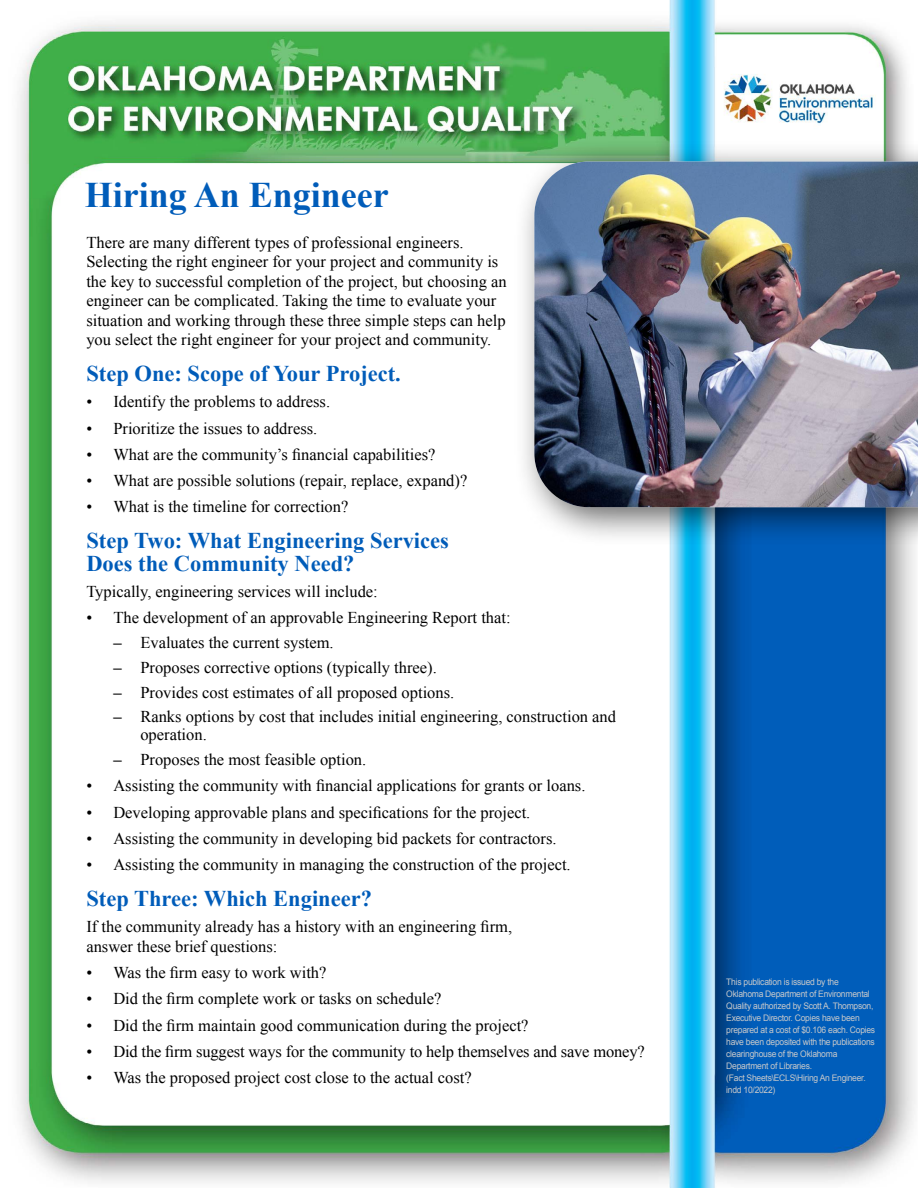
<style>
.page{position:relative;width:918px;height:1188px;background:#fff}
.page>*{position:absolute;margin:0;border:0;box-sizing:border-box;transform-origin:0 0}
._1_Blue_Headline{font:700 36px "Times New Roman";color:#005cb9}
._2_Blue_Subhead{font:700 22.5px/22.5px "Times New Roman";color:#005cb9}
._4_body_bulleted{font:16.5px "Times New Roman";color:#000}
._3_body_simple{font:16.5px/19.5px "Times New Roman";color:#000}
._5_body_bulleted_aga{font:16.5px/18px "Times New Roman";color:#000}
.t1{font:9px/12px "Arial";letter-spacing:-.03em;color:#c7c8ca;scale:.95 1}
.s1{font-weight:700}
</style>
<div class="page">
<img style="left:18px;top:0;width:898px;height:1188px">
<div style="left:514px;top:141px;width:404px;height:406px;background:#000;opacity:.6"></div>
<img style="left:534px;top:162px;width:384px;height:345px">
<p class="_1_Blue_Headline" style="left:85px;top:170px;width:306px">Hiring An Engineer</p>
<p class="_3_body_simple" style="left:86px;top:232px;width:422px">There are many different types of professional engineers.<br>Selecting the right engineer for your project and community is the key to successful completion of the project, but choosing an engineer can be complicated. Taking the time to evaluate your situation and working through these three simple steps can help you select the right engineer for your project and community.</p>
<p class="_2_Blue_Subhead" style="left:86px;top:362px;width:316px">Step One: Scope of Your Project.</p>
<p class="_4_body_bulleted" style="left:86px;top:391px;width:245px">• Identify the problems to address.</p>
<p class="_4_body_bulleted" style="left:86px;top:417px;width:232px">• Prioritize the issues to address.</p>
<p class="_4_body_bulleted" style="left:86px;top:443px;width:351px">• What are the community’s financial capabilities?</p>
<p class="_4_body_bulleted" style="left:86px;top:470px;width:382px">• What are possible solutions (repair, replace, expand)?</p>
<p class="_4_body_bulleted" style="left:86px;top:496px;width:264px">• What is the timeline for correction?</p>
<p class="_2_Blue_Subhead" style="left:86px;top:529px;width:364px">Step Two: What Engineering Services<br>Does the Community Need?</p>
<p class="_3_body_simple" style="left:86px;top:582px;width:293px">Typically, engineering services will include:</p>
<p class="_4_body_bulleted" style="left:86px;top:607px;width:426px">• The development of an approvable Engineering Report that:</p>
<p class="_5_body_bulleted_aga" style="left:113px;top:633px;width:222px"><span class="s1">–</span> Evaluates the current system.</p>
<p class="_5_body_bulleted_aga" style="left:113px;top:658px;width:325px"><span class="s1">–</span> Proposes corrective options (typically three).</p>
<p class="_5_body_bulleted_aga" style="left:113px;top:683px;width:342px"><span class="s1">–</span> Provides cost estimates of all proposed options.</p>
<p class="_5_body_bulleted_aga" style="left:140px;top:708px;width:477px;text-indent:-27px"><span class="s1">–</span> Ranks options by cost that includes initial engineering, construction and operation.</p>
<p class="_5_body_bulleted_aga" style="left:113px;top:750px;width:254px"><span class="s1">–</span> Proposes the most feasible option.</p>
<p class="_4_body_bulleted" style="left:86px;top:775px;width:501px">• Assisting the community with financial applications for grants or loans.</p>
<p class="_4_body_bulleted" style="left:86px;top:801px;width:446px">• Developing approvable plans and specifications for the project.</p>
<p class="_4_body_bulleted" style="left:86px;top:827px;width:472px">• Assisting the community in developing bid packets for contractors.</p>
<p class="_4_body_bulleted" style="left:86px;top:854px;width:486px">• Assisting the community in managing the construction of the project.</p>
<p class="_2_Blue_Subhead" style="left:86px;top:887px;width:287px">Step Three: Which Engineer?</p>
<p class="_3_body_simple" style="left:86px;top:917px;width:427px">If the community already has a history with an engineering firm, answer these brief questions:</p>
<p class="_4_body_bulleted" style="left:86px;top:962px;width:242px">• Was the firm easy to work with?</p>
<p class="_4_body_bulleted" style="left:86px;top:988px;width:357px">• Did the firm complete work or tasks on schedule?</p>
<p class="_4_body_bulleted" style="left:86px;top:1014px;width:444px">• Did the firm maintain good communication during the project?</p>
<p class="_4_body_bulleted" style="left:86px;top:1040px;width:560px">• Did the firm suggest ways for the community to help themselves and save money?</p>
<p class="_4_body_bulleted" style="left:86px;top:1067px;width:387px">• Was the proposed project cost close to the actual cost?</p>
<p class="t1" style="left:726px;top:976px;width:158px">This publication is issued by the Oklahoma Department of Environmental Quality authorized by Scott A. Thompson, Executive Director. Copies have been prepared at a cost of $0.106 each. Copies have been deposited with the publications clearinghouse of the Oklahoma Department of Libraries.<br>(Fact Sheets\ECLS\Hiring An Engineer. indd 10/2022)</p>
</div>
